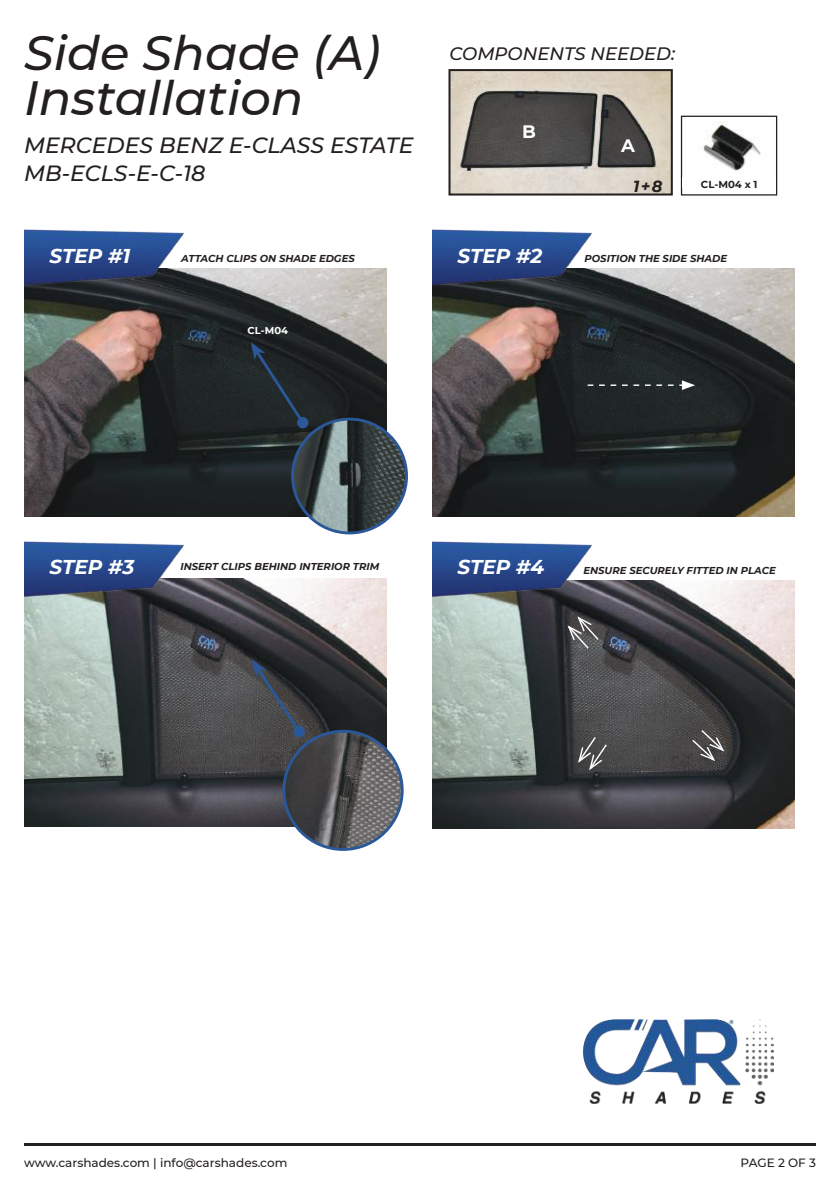
<style>
.page{position:relative;width:840px;height:1191px;background:#fff}
.page>*{position:absolute;margin:0;border:0;box-sizing:border-box;transform-origin:0 0}
.t1{font:italic 500 48px/44px "Montserrat";color:#241f1f}
.t2{font:italic 500 22px/28px "Montserrat";color:#241f1f}
.t3{font:italic 700 20px "Montserrat";color:#fff}
.t4{font:italic 500 18px "Montserrat";color:#241f1f}
.t5{font:700 18px "Montserrat";color:#fff}
.t6{font:italic 700 16px "Montserrat";color:#241f1f}
.t7{font:500 12px "Montserrat";color:#241f1f}
.t8{font:700 10.2px "Montserrat";color:#241f1f}
.t9{font:italic 700 10px "Montserrat";color:#241f1f}
.t10{font:700 10px "Montserrat";color:#fff}
</style>
<div class="page">
<img style="left:24px;top:268px;width:362px;height:248px">
<img style="left:432px;top:268px;width:362px;height:248px">
<img style="left:24px;top:579px;width:362px;height:247px">
<img style="left:432px;top:580px;width:362px;height:248px">
<img style="left:24px;top:229px;width:160px;height:61px">
<img style="left:432px;top:229px;width:160px;height:61px">
<img style="left:24px;top:541px;width:160px;height:60px">
<img style="left:432px;top:541px;width:160px;height:60px">
<div style="left:680px;top:116px;width:96px;height:79px;border:1px solid #241f1f"></div>
<img style="left:451px;top:72px;width:218px;height:120px">
<div style="left:448px;top:69px;width:224px;height:126px;border:2px solid #241f1f"></div>
<hr style="left:24px;top:1143px;width:791px;height:2px;background:#241f1f">
<svg style="left:252px;top:659px;width:51px;height:76px;background:#3c3f44"></svg>
<div style="left:293px;top:726px;width:12px;height:11px;background:#2a5899;border-radius:50%"></div>
<svg style="left:587px;top:380px;width:107px;height:10px"></svg>
<img style="left:284px;top:731px;width:118px;height:118px;border-radius:59px">
<div style="left:282px;top:730px;width:121px;height:121px;border:3px solid #2a5899;border-radius:50%"></div>
<img style="left:292px;top:419px;width:114px;height:114px;border-radius:57px">
<div style="left:291px;top:418px;width:117px;height:116px;border:3px solid #2a5899;border-radius:50%"></div>
<div style="left:682px;top:178px;width:93px;height:10px;background:#fff"></div>
<svg style="left:566px;top:615px;width:33px;height:35px"></svg>
<svg style="left:690px;top:728px;width:35px;height:34px"></svg>
<svg style="left:576px;top:735px;width:32px;height:37px"></svg>
<img style="left:583px;top:1019px;width:189px;height:85px">
<svg style="left:250px;top:342px;width:56px;height:84px;background:#21292f"></svg>
<div style="left:297px;top:417px;width:11px;height:11px;background:#2a5899;border-radius:50%"></div>
<img style="left:703px;top:122px;width:58px;height:52px">
<h1 class="t1" style="left:24px;top:30px;width:358px">Side Shade (A)<br>Installation</h1>
<h2 class="t2" style="left:24px;top:131px;width:391px">MERCEDES BENZ E-CLASS ESTATE<br>MB-ECLS-E-C-18</h2>
<h3 class="t4" style="left:449px;top:41px;width:227px">COMPONENTS NEEDED:</h3>
<h3 class="t5" style="left:521px;top:119px;width:15px">B</h3>
<h3 class="t5" style="left:621px;top:133px;width:15px">A</h3>
<h3 class="t6" style="left:632px;top:175px;width:31px">1 + 8</h3>
<p class="t8" style="left:700px;top:176px;width:58px">CL-M04 x 1</p>
<h3 class="t3" style="left:49px;top:241px;width:82px">STEP #1</h3>
<h3 class="t3" style="left:457px;top:241px;width:86px">STEP #2</h3>
<p class="t9" style="left:181px;top:251px;width:175px">ATTACH CLIPS ON SHADE EDGES</p>
<p class="t10" style="left:247px;top:323px;width:42px">CL-M04</p>
<p class="t9" style="left:584px;top:251px;width:144px">POSITION THE SIDE SHADE</p>
<h3 class="t3" style="left:49px;top:552px;width:86px">STEP #3</h3>
<h3 class="t3" style="left:457px;top:552px;width:88px">STEP #4</h3>
<p class="t9" style="left:583px;top:563px;width:194px">ENSURE SECURELY FITTED IN PLACE</p>
<p class="t9" style="left:180px;top:559px;width:200px">INSERT CLIPS BEHIND INTERIOR TRIM</p>
<p class="t7" style="left:24px;top:1153px;width:265px">www.carshades.com | info@carshades.com</p>
<p class="t7" style="left:740px;top:1153px;width:77px">PAGE 2 OF 3</p>
</div>
